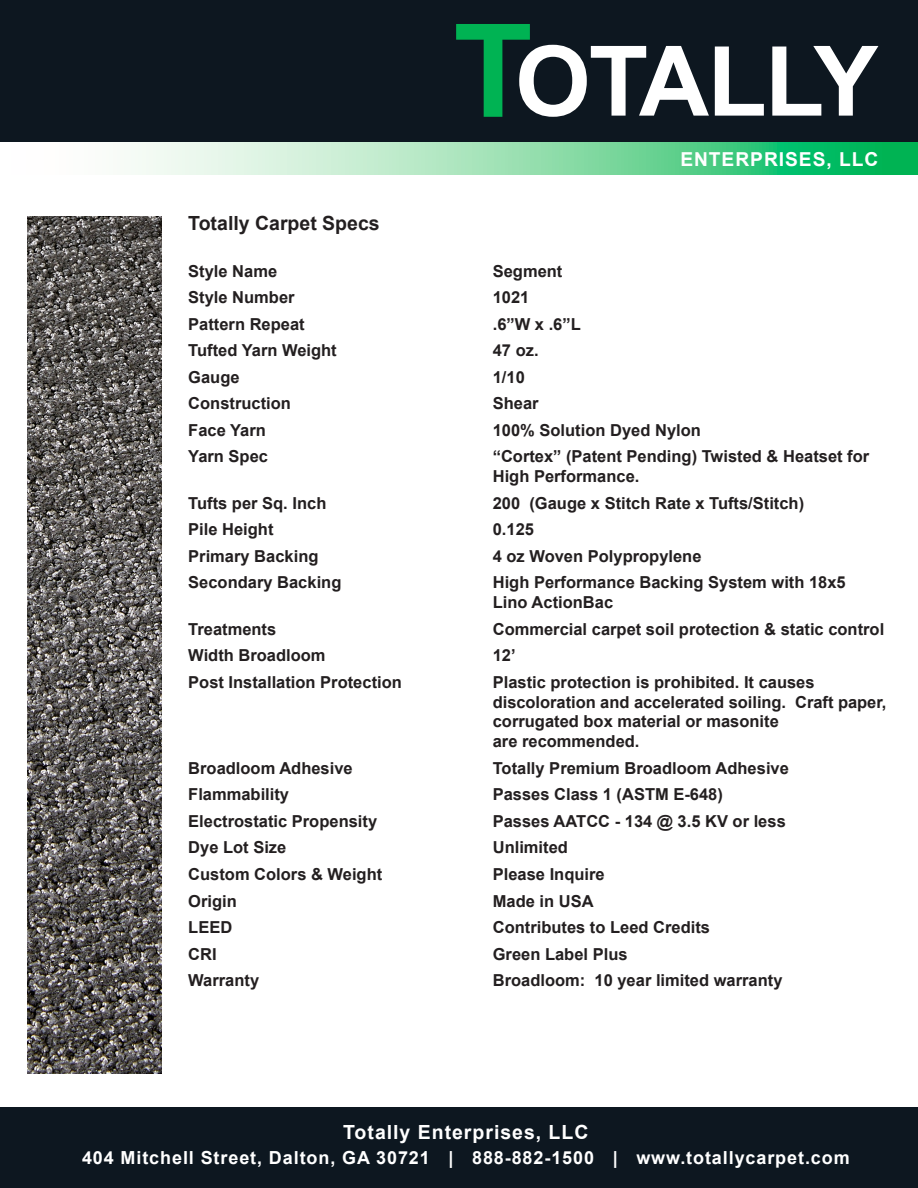
<style>
.page{position:relative;width:918px;height:1188px;background:#0d1720}
.page>*{position:absolute;margin:0;border:0;box-sizing:border-box;transform-origin:0 0}
.t1{font:700 19.5px "Arial";letter-spacing:.05em;color:#fff}
.t2{font:700 19.5px "Arial";color:#231f20}
.t3{font:700 19.2px "Arial";letter-spacing:.05em;color:#fff}
.t4{font:700 18px "Arial";letter-spacing:.05em;color:#fff}
.t5{font:700 16.5px/19.8px "Arial";color:#231f20}
</style>
<div class="page">
<svg style="left:456px;top:24px;width:422px;height:93px"></svg>
<div style="left:0;top:155px;width:918px;height:952px;background:#fff"></div>
<svg style="left:0;top:143px;width:918px;height:32px;background:#97e0b6"></svg>
<img style="left:27px;top:216px;width:135px;height:858px">
<p class="t3" style="left:680px;top:145px;width:200px">ENTERPRISES, LLC</p>
<p class="t2" style="left:188px;top:210px;width:193px">Totally Carpet Specs</p>
<p class="t5" style="left:188px;top:261px;width:90px">Style Name</p>
<p class="t5" style="left:493px;top:261px;width:71px">Segment</p>
<p class="t5" style="left:188px;top:288px;width:108px">Style Number</p>
<p class="t5" style="left:493px;top:288px;width:38px">1021</p>
<p class="t5" style="left:188px;top:314px;width:118px">Pattern Repeat</p>
<p class="t5" style="left:493px;top:314px;width:90px">.6”W x .6”L</p>
<p class="t5" style="left:188px;top:341px;width:150px">Tufted Yarn Weight</p>
<p class="t5" style="left:493px;top:341px;width:47px">47 oz.</p>
<p class="t5" style="left:188px;top:367px;width:53px">Gauge</p>
<p class="t5" style="left:493px;top:367px;width:34px">1/10</p>
<p class="t5" style="left:188px;top:394px;width:104px">Construction</p>
<p class="t5" style="left:493px;top:394px;width:47px">Shear</p>
<p class="t5" style="left:188px;top:420px;width:79px">Face Yarn</p>
<p class="t5" style="left:493px;top:420px;width:210px">100% Solution Dyed Nylon</p>
<p class="t5" style="left:188px;top:447px;width:81px">Yarn Spec</p>
<p class="t5" style="left:493px;top:447px;width:378px">“Cortex” (Patent Pending) Twisted &amp; Heatset for<br>High Performance.</p>
<p class="t5" style="left:188px;top:493px;width:140px">Tufts per Sq. Inch</p>
<p class="t5" style="left:493px;top:493px;width:313px">200 (Gauge x Stitch Rate x Tufts/Stitch)</p>
<p class="t5" style="left:188px;top:520px;width:87px">Pile Height</p>
<p class="t5" style="left:493px;top:520px;width:43px">0.125</p>
<p class="t5" style="left:188px;top:546px;width:132px">Primary Backing</p>
<p class="t5" style="left:493px;top:546px;width:210px">4 oz Woven Polypropylene</p>
<p class="t5" style="left:188px;top:573px;width:155px">Secondary Backing</p>
<p class="t5" style="left:493px;top:573px;width:355px">High Performance Backing System with 18x5<br>Lino ActionBac</p>
<p class="t5" style="left:188px;top:619px;width:90px">Treatments</p>
<p class="t5" style="left:493px;top:619px;width:393px">Commercial carpet soil protection &amp; static control</p>
<p class="t5" style="left:188px;top:646px;width:139px">Width Broadloom</p>
<p class="t5" style="left:493px;top:646px;width:24px">12’</p>
<p class="t5" style="left:188px;top:672px;width:215px">Post Installation Protection</p>
<p class="t5" style="left:493px;top:672px;width:395px">Plastic protection is prohibited. It causes discoloration and accelerated soiling. Craft paper, corrugated box material or masonite<br>are recommended.</p>
<p class="t5" style="left:188px;top:758px;width:166px">Broadloom Adhesive</p>
<p class="t5" style="left:493px;top:758px;width:298px">Totally Premium Broadloom Adhesive</p>
<p class="t5" style="left:188px;top:785px;width:102px">Flammability</p>
<p class="t5" style="left:493px;top:785px;width:232px">Passes Class 1 (ASTM E-648)</p>
<p class="t5" style="left:188px;top:811px;width:190px">Electrostatic Propensity</p>
<p class="t5" style="left:493px;top:811px;width:295px">Passes AATCC - 134 @ 3.5 KV or less</p>
<p class="t5" style="left:188px;top:838px;width:100px">Dye Lot Size</p>
<p class="t5" style="left:493px;top:838px;width:77px">Unlimited</p>
<p class="t5" style="left:188px;top:864px;width:196px">Custom Colors &amp; Weight</p>
<p class="t5" style="left:493px;top:864px;width:113px">Please Inquire</p>
<p class="t5" style="left:188px;top:891px;width:50px">Origin</p>
<p class="t5" style="left:493px;top:891px;width:102px">Made in USA</p>
<p class="t5" style="left:188px;top:918px;width:46px">LEED</p>
<p class="t5" style="left:493px;top:918px;width:219px">Contributes to Leed Credits</p>
<p class="t5" style="left:188px;top:944px;width:30px">CRI</p>
<p class="t5" style="left:493px;top:944px;width:136px">Green Label Plus</p>
<p class="t5" style="left:188px;top:971px;width:72px">Warranty</p>
<p class="t5" style="left:493px;top:971px;width:291px">Broadloom: 10 year limited warranty</p>
<p class="t1" style="left:343px;top:1118px;width:247px">Totally Enterprises, LLC</p>
<p class="t4" style="left:82px;top:1145px;width:769px">404 Mitchell Street, Dalton, GA 30721 | 888-882-1500 | www.totallycarpet.com</p>
</div>
